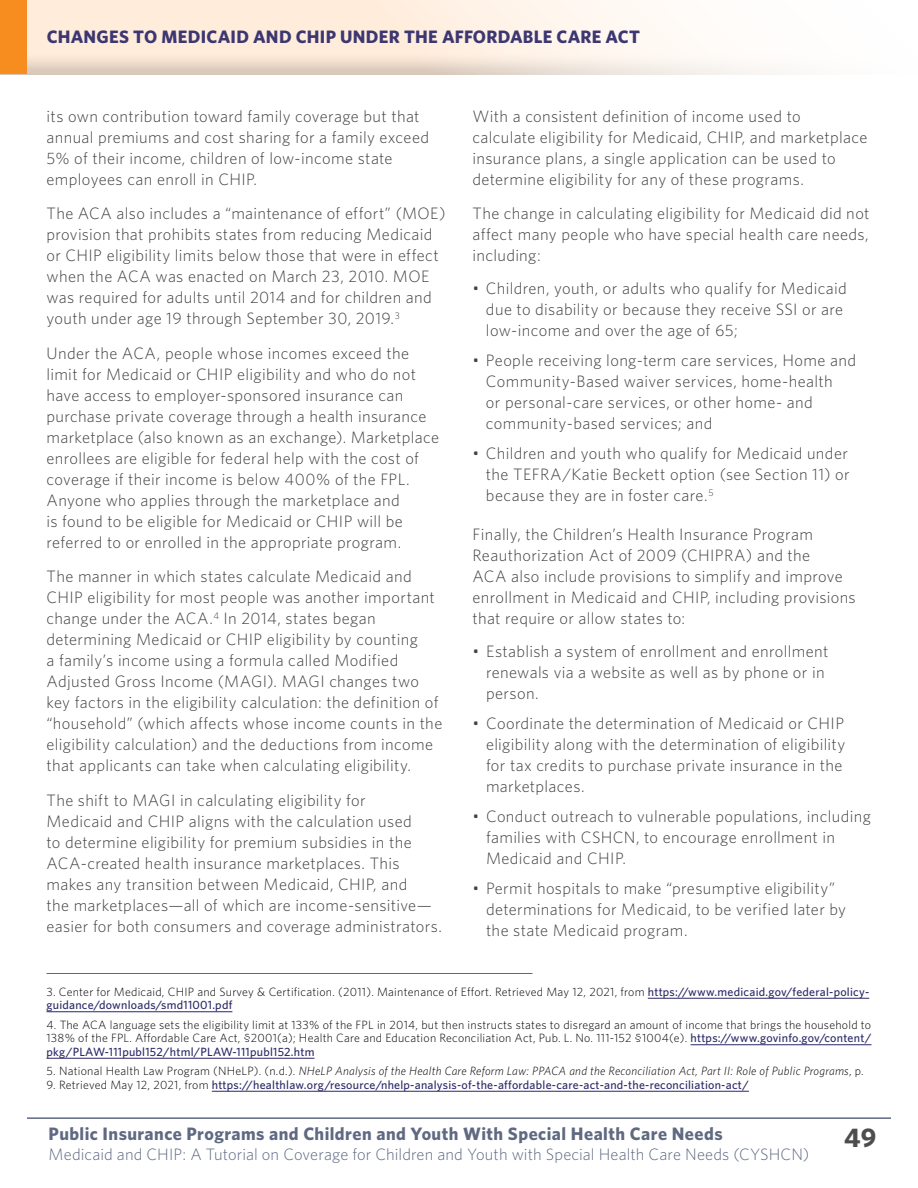
<style>
.page{position:relative;width:918px;height:1188px;background:#fff}
.page>*{position:absolute;margin:0;border:0;box-sizing:border-box;transform-origin:0 0}
.t1{font:700 27px "Whitney";color:#4d4d4f}
.t2{font:700 18px "Whitney";letter-spacing:.025em;color:#5f6982}
.t3{font:700 18px "Whitney";letter-spacing:.01em;color:#3c3771}
.t4{font:300 16.5px/21px "Whitney";letter-spacing:.02em;color:#414042}
.t5{font:300 16.5px "Whitney";letter-spacing:.005em;color:#5f6982}
.t6{font:300 12px/13.5px "Whitney";letter-spacing:.02em;color:#000}
.t7{font:italic 300 12px "Whitney";letter-spacing:.02em;color:#000}
.t8{font:500 12px "Whitney";letter-spacing:.02em;color:#2b2868}
.s1{font-weight:500;color:#2b2868}
.s2{font-style:normal}
.s3{font-weight:300;color:#000}
</style>
<div class="page">
<hr style="left:46px;top:973px;width:486px;height:1px;background:#3970b8">
<hr style="left:648px;top:998px;width:221px;height:1px;background:#2b2868">
<hr style="left:46px;top:1011px;width:186px;height:1px;background:#2b2868">
<hr style="left:691px;top:1044px;width:181px;height:1px;background:#2b2868">
<hr style="left:46px;top:1058px;width:269px;height:1px;background:#2b2868">
<hr style="left:212px;top:1091px;width:537px;height:1px;background:#2b2868">
<div style="left:0;top:0;width:918px;height:76px;background:#000;opacity:.18"></div>
<div style="left:0;top:0;width:27px;height:74px;background:#f78d1e"></div>
<hr style="left:27px;top:1117px;width:864px;height:2px;background:#5f6982">
<p class="t3" style="left:47px;top:26px;width:595px">CHANGES TO MEDICAID AND CHIP UNDER THE AFFORDABLE CARE ACT</p>
<p class="t4" style="left:46px;top:105px;width:384px">its own contribution toward family coverage but that annual premiums and cost sharing for a family exceed 5% of their income, children of low-income state employees can enroll in CHIP.</p>
<p class="t4" style="left:46px;top:203px;width:401px">The ACA also includes a “maintenance of effort” (MOE) provision that prohibits states from reducing Medicaid or CHIP eligibility limits below those that were in effect when the ACA was enacted on March 23, 2010. MOE was required for adults until 2014 and for children and youth under age 19 through September 30, 2019.<sup>3</sup></p>
<p class="t4" style="left:47px;top:342px;width:394px">Under the ACA, people whose incomes exceed the limit for Medicaid or CHIP eligibility and who do not have access to employer-sponsored insurance can purchase private coverage through a health insurance marketplace (also known as an exchange). Marketplace enrollees are eligible for federal help with the cost of coverage if their income is below 400% of the FPL.<br>Anyone who applies through the marketplace and<br>is found to be eligible for Medicaid or CHIP will be referred to or enrolled in the appropriate program.</p>
<p class="t4" style="left:46px;top:566px;width:397px">The manner in which states calculate Medicaid and CHIP eligibility for most people was another important change under the ACA.<sup>4</sup> In 2014, states began determining Medicaid or CHIP eligibility by counting<br>a family’s income using a formula called Modified Adjusted Gross Income (MAGI). MAGI changes two key factors in the eligibility calculation: the definition of “household” (which affects whose income counts in the eligibility calculation) and the deductions from income that applicants can take when calculating eligibility.</p>
<p class="t4" style="left:46px;top:789px;width:397px">The shift to MAGI in calculating eligibility for<br>Medicaid and CHIP aligns with the calculation used<br>to determine eligibility for premium subsidies in the ACA-created health insurance marketplaces. This makes any transition between Medicaid, CHIP, and<br>the marketplaces—all of which are income-sensitive— easier for both consumers and coverage administrators.</p>
<p class="t4" style="left:472px;top:105px;width:396px">With a consistent definition of income used to calculate eligibility for Medicaid, CHIP, and marketplace insurance plans, a single application can be used to determine eligibility for any of these programs.</p>
<p class="t4" style="left:472px;top:203px;width:398px;text-align:justify">The change in calculating eligibility for Medicaid did not affect many people who have special health care needs, including:</p>
<p class="t4" style="left:486px;top:278px;width:362px;text-indent:-13px">• Children, youth, or adults who qualify for Medicaid due to disability or because they receive SSI or are low-income and over the age of 65;</p>
<p class="t4" style="left:486px;top:350px;width:372px;text-indent:-13px">• People receiving long-term care services, Home and Community-Based waiver services, home-health<br>or personal-care services, or other home- and community-based services; and</p>
<p class="t4" style="left:486px;top:443px;width:365px;text-align:justify;text-indent:-13px">• Children and youth who qualify for Medicaid under the TEFRA/Katie Beckett option (see Section 11) or because they are in foster care.<sup>5</sup></p>
<p class="t4" style="left:473px;top:524px;width:385px">Finally, the Children’s Health Insurance Program Reauthorization Act of 2009 (CHIPRA) and the<br>ACA also include provisions to simplify and improve enrollment in Medicaid and CHIP, including provisions that require or allow states to:</p>
<p class="t4" style="left:486px;top:641px;width:344px;text-indent:-13px">• Establish a system of enrollment and enrollment renewals via a website as well as by phone or in person.</p>
<p class="t4" style="left:486px;top:713px;width:361px;text-indent:-13px">• Coordinate the determination of Medicaid or CHIP eligibility along with the determination of eligibility for tax credits to purchase private insurance in the marketplaces.</p>
<p class="t4" style="left:486px;top:806px;width:386px;text-indent:-13px">• Conduct outreach to vulnerable populations, including families with CSHCN, to encourage enrollment in<br>Medicaid and CHIP.</p>
<p class="t4" style="left:486px;top:878px;width:362px;text-indent:-13px">• Permit hospitals to make “presumptive eligibility” determinations for Medicaid, to be verified later by the state Medicaid program.</p>
<p class="t6" style="left:46px;top:985px;width:824px">3. Center for Medicaid, CHIP and Survey &amp; Certification. (2011). Maintenance of Effort. Retrieved May 12, 2021 , from <span class="s1">https://www.medicaid.gov/federal-policy&shy;guidance/downloads/smd11001.pdf</span></p>
<p class="t6" style="left:46px;top:1018px;width:826px;text-align:justify">4. The ACA language sets the eligibility limit at 133% of the FPL in 2014, but then instructs states to disregard an amount of income that brings the household to 138% of the FPL. Affordable Care Act, §2001(a); Health Care and Education Reconciliation Act, Pub. L. No. 111-152 §1004(e). <span class="s1">https://www.govinfo.gov/content/ pkg/PLAW-111publ152/html/PLAW-111publ152.htm</span></p>
<p class="t7" style="left:46px;top:1064px;width:819px"><span class="s2">5. National Health Law Program (NHeLP). (n.d.).</span> NHeLP Analysis of the Health Care Reform Law: PPACA and the Reconciliation Act, Part II: Role of Public Programs <span class="s2">, p.</span></p>
<p class="t8" style="left:47px;top:1078px;width:704px"><span class="s3">9. Retrieved May 12, 2021 , from</span> https://healthlaw.org/resource/nhelp-analysis-of-the-affordable-care-act-and-the-reconciliation-act/</p>
<p class="t2" style="left:49px;top:1123px;width:676px">Public Insurance Programs and Children and Youth With Special Health Care Needs</p>
<p class="t5" style="left:49px;top:1144px;width:762px">Medicaid and CHIP: A Tutorial on Coverage for Children and Youth with Special Health Care Needs (CYSHCN)</p>
<h1 class="t1" style="left:844px;top:1121px;width:34px">49</h1>
</div>
